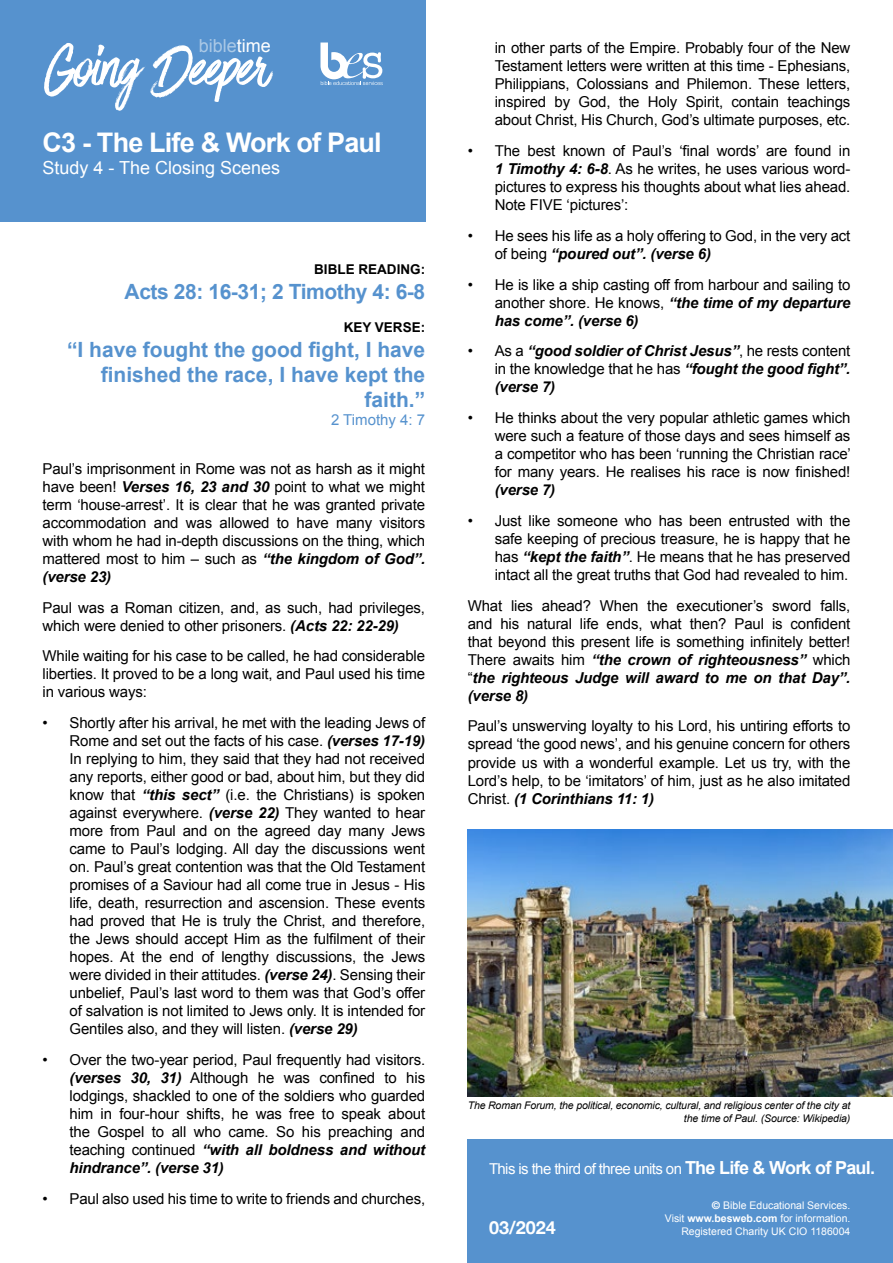
<style>
.page{position:relative;width:893px;height:1263px;background:#fff}
.page>*{position:absolute;margin:0;border:0;box-sizing:border-box;transform-origin:0 0}
.t1{font:66px "Have Heart One";letter-spacing:-.01em;color:#fff}
.t2{font:700 27px "Arial";letter-spacing:-.03em;color:#fff}
.t3{font:700 21px/25.2px "Arial";color:#5692ce;text-align:right}
.t4{font:700 21px "Arial";letter-spacing:-.02em;color:#5692ce}
.t5{font:18px "Arial";color:#fff}
.t6{font:18px "Arial";color:#abc9e6}
.t7{font:700 18px "Helvetica Neue";color:#fff}
.t8{font:15px/18px "Arial";letter-spacing:-.01em;color:#000;text-align:justify}
.t9{font:italic 700 15px/18px "Arial";letter-spacing:-.01em;color:#000;text-align:justify}
.t10{font:15px "Arial";letter-spacing:-.04em;color:#fff}
.t11{font:15px "Arial";color:#5692ce}
.t12{font:700 13.5px "Arial";color:#000}
.t13{font:italic 10.5px/12.6px "Arial";letter-spacing:-.01em;color:#000;text-align:right}
.t14{font:10.5px/12.6px "Arial";color:#fff;text-align:right}
.s1{color:#fff}
.s2{font-weight:700;font-style:italic}
.s3{font-weight:400;font-style:normal}
.s4{font-weight:700;font-size:18px}
.s5{font-family:"Helvetica Neue";font-weight:700}
.s6{font-weight:700}
</style>
<div class="page">
<div style="left:0;top:0;width:425px;height:222px;background:#5692ce"></div>
<svg style="left:320px;top:43px;width:63px;height:42px"></svg>
<div style="left:468px;top:1140px;width:425px;height:123px;background:#5692ce"></div>
<img style="left:468px;top:829px;width:425px;height:267px">
<p class="t6" style="left:199px;top:34px;width:74px">bible<span class="s1">time</span></p>
<h1 class="t1" style="left:45px;top:32px;width:225px">Going Deeper</h1>
<h2 class="t2" style="left:43px;top:125px;width:341px">C3 - The Life &amp; Work of Paul</h2>
<p class="t5" style="left:43px;top:156px;width:239px">Study 4 - The Closing Scenes</p>
<p class="t12" style="left:314px;top:260px;width:112px">BIBLE READING:</p>
<h3 class="t4" style="left:125px;top:278px;width:302px">Acts 28: 16-31; 2 Timothy 4: 6-8</h3>
<p class="t12" style="left:344px;top:318px;width:83px">KEY VERSE:</p>
<h3 class="t3" style="left:67px;top:337px;width:360px">“I have fought the good fight, I have finished the race, I have kept the faith.”</h3>
<p class="t11" style="left:331px;top:410px;width:96px">2 Timothy 4: 7</p>
<p class="t8" style="left:43px;top:460px;width:384px">Paul’s imprisonment in Rome was not as harsh as it might have been! <span class="s2">Verses 16, 23 and 30</span> point to what we might term ‘house-arrest’. It is clear that he was granted private accommodation and was allowed to have many visitors with whom he had in-depth discussions on the thing, which mattered most to him – such as <span class="s2">“the kingdom of God”. (verse 23)</span></p>
<p class="t8" style="left:43px;top:598px;width:384px">Paul was a Roman citizen, and, as such, had privileges, which were denied to other prisoners. <span class="s2">(Acts 22: 22-29)</span></p>
<p class="t8" style="left:43px;top:647px;width:384px">While waiting for his case to be called, he had considerable liberties. It proved to be a long wait, and Paul used his time in various ways:</p>
<p class="t8" style="left:70px;top:714px;width:357px;text-indent:-27px">• Shortly after his arrival, he met with the leading Jews of Rome and set out the facts of his case. <span class="s2">(verses 17-19)<br></span>In replying to him, they said that they had not received any reports, either good or bad, about him, but they did know that <span class="s2">“this sect”</span> (i.e. the Christians) is spoken against everywhere. <span class="s2">(verse 22)</span> They wanted to hear more from Paul and on the agreed day many Jews came to Paul’s lodging. All day the discussions went on. Paul’s great contention was that the Old Testament promises of a Saviour had all come true in Jesus - His life, death, resurrection and ascension. These events had proved that He is truly the Christ, and therefore, the Jews should accept Him as the fulfilment of their hopes. At the end of lengthy discussions, the Jews were divided in their attitudes. <span class="s2">(verse 24)</span>. Sensing their unbelief, Paul’s last word to them was that God’s offer of salvation is not limited to Jews only. It is intended for Gentiles also, and they will listen. <span class="s2">(verse 29)</span></p>
<p class="t8" style="left:70px;top:1051px;width:357px;text-indent:-27px">• Over the two-year period, Paul frequently had visitors. <span class="s2">(verses 30, 31)</span> Although he was confined to his lodgings, shackled to one of the soldiers who guarded him in four-hour shifts, he was free to speak about the Gospel to all who came. So his preaching and teaching continued <span class="s2">“with all boldness and without hindrance”. (verse 31)</span></p>
<p class="t8" style="left:43px;top:1189px;width:384px">• Paul also used his time to write to friends and churches,</p>
<p class="t8" style="left:495px;top:39px;width:357px">in other parts of the Empire. Probably four of the New Testament letters were written at this time - Ephesians, Philippians, Colossians and Philemon. These letters, inspired by God, the Holy Spirit, contain teachings about Christ, His Church, God’s ultimate purposes, etc.</p>
<p class="t8" style="left:495px;top:142px;width:357px;text-indent:-27px">• The best known of Paul’s ‘final words’ are found in <span class="s2">1 Timothy 4: 6-8</span>. As he writes, he uses various word&shy;pictures to express his thoughts about what lies ahead.<br>Note FIVE ‘pictures’:</p>
<p class="t8" style="left:495px;top:227px;width:357px;text-indent:-27px">• He sees his life as a holy offering to God, in the very act of being <span class="s2">“poured out”. (verse 6)</span></p>
<p class="t8" style="left:495px;top:276px;width:357px;text-indent:-27px">• He is like a ship casting off from harbour and sailing to another shore. He knows, <span class="s2">“the time of my departure has come”. (verse 6)</span></p>
<p class="t9" style="left:495px;top:343px;width:357px;text-indent:-27px"><span class="s3">• As a</span> “good soldier of Christ Jesus”<span class="s3">, he rests content in the knowledge that he has</span> “fought the good fight”. (verse 7)</p>
<p class="t8" style="left:495px;top:409px;width:358px;text-indent:-27px">• He thinks about the very popular athletic games which were such a feature of those days and sees himself as a competitor who has been ‘running the Christian race’ for many years. He realises his race is now finished!</p>
<p class="t9" style="left:495px;top:481px;width:62px">(verse 7)</p>
<p class="t8" style="left:495px;top:512px;width:357px;text-indent:-27px">• Just like someone who has been entrusted with the safe keeping of precious treasure, he is happy that he has <span class="s2">“kept the faith”</span>. He means that he has preserved intact all the great truths that God had revealed to him.</p>
<p class="t8" style="left:468px;top:597px;width:384px">What lies ahead? When the executioner’s sword falls, and his natural life ends, what then? Paul is confident that beyond this present life is something infinitely better!<br>There awaits him <span class="s2">“the crown of righteousness”</span> which “<span class="s2">the righteous Judge will award to me on that Day”. (verse 8)</span></p>
<p class="t8" style="left:468px;top:717px;width:384px">Paul’s unswerving loyalty to his Lord, his untiring efforts to spread ‘the good news’, and his genuine concern for others provide us with a wonderful example. Let us try, with the Lord’s help, to be ‘imitators’ of him, just as he also imitated Christ. <span class="s2">(1 Corinthians 11: 1)</span></p>
<p class="t13" style="left:468px;top:1099px;width:384px">The Roman Forum, the political, economic, cultural, and religious center of the city at the time of Paul. (Source: Wikipedia)</p>
<p class="t10" style="left:489px;top:1159px;width:388px">This is the third of three units on <span class="s4">The Life &amp; Work of Paul.</span></p>
<p class="t14" style="left:665px;top:1199px;width:187px"><span class="s5">©</span> Bible Educational Services.<br>Visit <span class="s6">www.besweb.com</span> for information.</p>
<p class="t7" style="left:489px;top:1214px;width:68px">03/2024</p>
<p class="t14" style="left:681px;top:1225px;width:171px">Registered Charity UK CIO 1186004</p>
</div>
